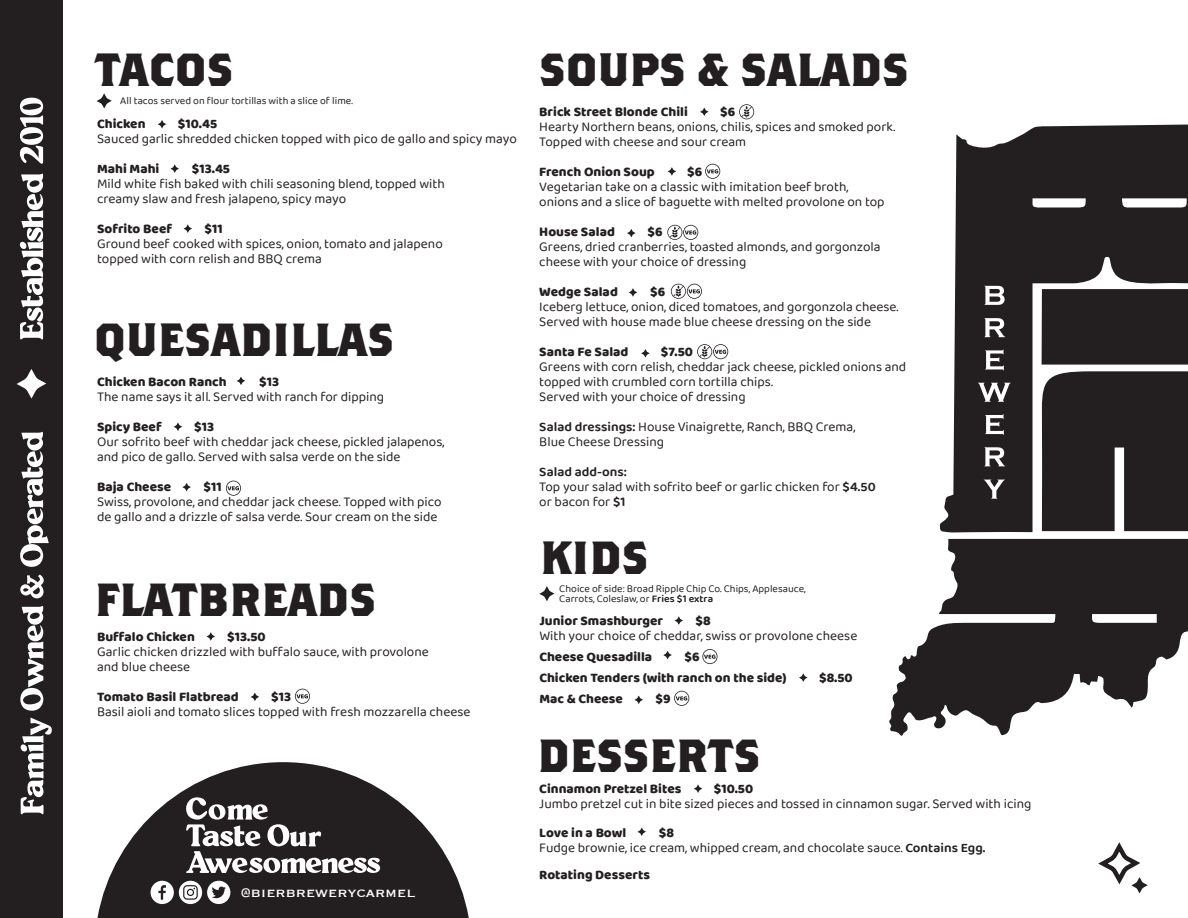
<style>
.page{position:relative;width:1188px;height:918px;background:#fff}
.page>*{position:absolute;margin:0;border:0;box-sizing:border-box;transform-origin:0 0}
.t1{font:700 46.35px "Brothers";color:#231f20}
.t2{font:16.65px "Copperplate";color:#fff}
.t3{font:13.5px/15px "Baloo 2";color:#231f20}
.t4{font:800 13.5px/21px "Baloo 2";color:#231f20}
.t5{font:10.5px/10.5px "Baloo 2";color:#231f20}
.s1{font-weight:600}
.s2{font-weight:800}
</style>
<div class="page">
<svg style="left:97px;top:762px;width:372px;height:156px;fill:#231f20"></svg>
<svg style="left:889px;top:539px;width:299px;height:197px;fill:#231f20"></svg>
<svg style="left:940px;top:124px;width:248px;height:409px;background:#454142"></svg>
<svg style="left:990px;top:450px;width:10px;height:5px"></svg>
<svg style="left:990px;top:321px;width:10px;height:5px"></svg>
<svg style="left:990px;top:289px;width:10px;height:13px"></svg>
<svg style="left:151px;top:881px;width:79px;height:23px"></svg>
<svg style="left:1098px;top:842px;width:50px;height:51px"></svg>
<svg style="left:97px;top:93px;width:15px;height:16px"></svg>
<svg style="left:539px;top:586px;width:15px;height:15px"></svg>
<svg style="left:186px;top:797px;width:195px;height:76px"></svg>
<svg style="left:739px;top:104px;width:15px;height:15px"></svg>
<svg style="left:226px;top:481px;width:15px;height:15px"></svg>
<svg style="left:295px;top:689px;width:15px;height:15px"></svg>
<svg style="left:702px;top:649px;width:16px;height:15px"></svg>
<svg style="left:674px;top:691px;width:15px;height:15px"></svg>
<svg style="left:705px;top:164px;width:15px;height:15px"></svg>
<svg style="left:667px;top:225px;width:31px;height:15px"></svg>
<svg style="left:671px;top:284px;width:31px;height:15px"></svg>
<svg style="left:158px;top:120px;width:8px;height:8px"></svg>
<svg style="left:170px;top:164px;width:9px;height:9px"></svg>
<svg style="left:184px;top:224px;width:8px;height:9px"></svg>
<svg style="left:237px;top:377px;width:8px;height:8px"></svg>
<svg style="left:174px;top:422px;width:8px;height:9px"></svg>
<svg style="left:182px;top:483px;width:9px;height:8px"></svg>
<svg style="left:207px;top:632px;width:8px;height:9px"></svg>
<svg style="left:251px;top:693px;width:8px;height:8px"></svg>
<svg style="left:700px;top:108px;width:9px;height:8px"></svg>
<svg style="left:668px;top:167px;width:8px;height:9px"></svg>
<svg style="left:627px;top:229px;width:9px;height:8px"></svg>
<svg style="left:629px;top:288px;width:8px;height:9px"></svg>
<svg style="left:641px;top:349px;width:9px;height:9px"></svg>
<svg style="left:675px;top:616px;width:8px;height:9px"></svg>
<svg style="left:663px;top:651px;width:9px;height:8px"></svg>
<svg style="left:634px;top:696px;width:9px;height:8px"></svg>
<svg style="left:799px;top:673px;width:9px;height:9px"></svg>
<svg style="left:694px;top:784px;width:8px;height:9px"></svg>
<svg style="left:637px;top:827px;width:9px;height:9px"></svg>
<div style="left:0;top:0;width:63px;height:918px;background:#231f20"></div>
<svg style="left:17px;top:369px;width:29px;height:30px"></svg>
<svg style="left:20px;top:432px;width:32px;height:383px"></svg>
<svg style="left:19px;top:174px;width:25px;height:165px"></svg>
<svg style="left:20px;top:98px;width:23px;height:66px"></svg>
<svg style="left:697px;top:344px;width:31px;height:15px"></svg>
<h1 class="t1" style="left:95px;top:41px;width:140px">TACOS</h1>
<h1 class="t1" style="left:539px;top:41px;width:371px">SOUPS &amp; SALADS</h1>
<p class="t5" style="left:120px;top:96px;width:234px">All tacos served on flour tortillas with a slice of lime.</p>
<p class="t4" style="left:97px;top:113px;width:50px">Chicken</p>
<p class="t4" style="left:178px;top:113px;width:41px">$10.45</p>
<p class="t3" style="left:97px;top:132px;width:421px">Sauced garlic shredded chicken topped with pico de gallo and spicy mayo</p>
<p class="t4" style="left:97px;top:158px;width:64px">Mahi Mahi</p>
<p class="t4" style="left:192px;top:158px;width:40px">$13.45</p>
<p class="t3" style="left:97px;top:177px;width:349px">Mild white fish baked with chili seasoning blend, topped with creamy slaw and fresh jalapeno, spicy mayo</p>
<p class="t4" style="left:97px;top:218px;width:77px">Sofrito Beef</p>
<p class="t4" style="left:205px;top:218px;width:20px">$11</p>
<p class="t3" style="left:97px;top:237px;width:347px">Ground beef cooked with spices, onion, tomato and jalapeno topped with corn relish and BBQ crema</p>
<h1 class="t1" style="left:94px;top:311px;width:301px">QUESADILLAS</h1>
<p class="t4" style="left:97px;top:371px;width:131px">Chicken Bacon Ranch</p>
<p class="t4" style="left:259px;top:371px;width:21px">$13</p>
<p class="t3" style="left:97px;top:390px;width:289px">The name says it all. Served with ranch for dipping</p>
<p class="t4" style="left:97px;top:416px;width:66px">Spicy Beef</p>
<p class="t4" style="left:194px;top:416px;width:21px">$13</p>
<p class="t3" style="left:97px;top:435px;width:349px">Our sofrito beef with cheddar jack cheese, pickled jalapenos, and pico de gallo. Served with salsa verde on the side</p>
<p class="t4" style="left:97px;top:476px;width:76px">Baja Cheese</p>
<p class="t4" style="left:204px;top:476px;width:20px">$11</p>
<p class="t3" style="left:97px;top:495px;width:346px">Swiss, provolone, and cheddar jack cheese. Topped with pico de gallo and a drizzle of salsa verde. Sour cream on the side</p>
<h1 class="t1" style="left:95px;top:571px;width:283px">FLATBREADS</h1>
<p class="t4" style="left:97px;top:625px;width:99px">Buffalo Chicken</p>
<p class="t4" style="left:227px;top:625px;width:40px">$13.50</p>
<p class="t3" style="left:97px;top:644px;width:333px">Garlic chicken drizzled with buffalo sauce, with provolone and blue cheese</p>
<p class="t4" style="left:97px;top:685px;width:143px">Tomato Basil Flatbread</p>
<p class="t4" style="left:271px;top:685px;width:21px">$13</p>
<p class="t3" style="left:97px;top:704px;width:375px">Basil aioli and tomato slices topped with fresh mozzarella cheese</p>
<p class="t2" style="left:241px;top:881px;width:176px">@bierbrewerycarmel</p>
<p class="t4" style="left:539px;top:101px;width:150px">Brick Street Blonde Chili</p>
<p class="t4" style="left:720px;top:101px;width:17px">$6</p>
<p class="t3" style="left:539px;top:120px;width:358px">Hearty Northern beans, onions, chilis, spices and smoked pork.<br>Topped with cheese and sour cream</p>
<p class="t4" style="left:539px;top:161px;width:117px">French Onion Soup</p>
<p class="t4" style="left:687px;top:161px;width:17px">$6</p>
<p class="t3" style="left:539px;top:180px;width:347px">Vegetarian take on a classic with imitation beef broth, onions and a slice of baguette with melted provolone on top</p>
<p class="t4" style="left:539px;top:221px;width:77px">House Salad</p>
<p class="t4" style="left:647px;top:221px;width:17px">$6</p>
<p class="t3" style="left:539px;top:240px;width:343px">Greens, dried cranberries, toasted almonds, and gorgonzola cheese with your choice of dressing</p>
<p class="t4" style="left:539px;top:281px;width:80px">Wedge Salad</p>
<p class="t4" style="left:650px;top:281px;width:17px">$6</p>
<p class="t3" style="left:539px;top:300px;width:361px">Iceberg lettuce, onion, diced tomatoes, and gorgonzola cheese.<br>Served with house made blue cheese dressing on the side</p>
<p class="t4" style="left:539px;top:341px;width:91px">Santa Fe Salad</p>
<p class="t4" style="left:661px;top:341px;width:34px">$7.50</p>
<p class="t3" style="left:539px;top:360px;width:368px">Greens with corn relish, cheddar jack cheese, pickled onions and topped with crumbled corn tortilla chips.<br>Served with your choice of dressing</p>
<p class="t3" style="left:539px;top:420px;width:317px"><span class="s1">Salad dressings:</span> House Vinaigrette, Ranch, BBQ Crema,<br>Blue Cheese Dressing</p>
<p class="t3" style="left:539px;top:465px;width:338px"><span class="s1">Salad add-ons:<br></span>Top your salad with sofrito beef or garlic chicken for <span class="s1">$4.50 </span>or bacon for <span class="s1">$1</span></p>
<h1 class="t1" style="left:540px;top:529px;width:110px">KIDS</h1>
<p class="t5" style="left:559px;top:584px;width:248px">Choice of side: Broad Ripple Chip Co. Chips, Applesauce,<br>Carrots, Coleslaw, or <span class="s1">Fries $1 extra</span></p>
<p class="t4" style="left:539px;top:609px;width:125px">Junior Smashburger</p>
<p class="t4" style="left:696px;top:609px;width:17px">$8</p>
<p class="t3" style="left:539px;top:628px;width:320px">With your choice of cheddar, swiss or provolone cheese</p>
<p class="t4" style="left:539px;top:645px;width:114px">Cheese Quesadilla</p>
<p class="t4" style="left:539px;top:645px;width:249px;text-indent:145px">$6<br>Chicken Tenders (with ranch on the side)</p>
<p class="t4" style="left:819px;top:666px;width:35px">$8.50</p>
<p class="t4" style="left:539px;top:687px;width:85px">Mac &amp; Cheese</p>
<p class="t4" style="left:655px;top:687px;width:17px">$9</p>
<h1 class="t1" style="left:538px;top:727px;width:224px">DESSERTS</h1>
<p class="t4" style="left:539px;top:778px;width:144px">Cinnamon Pretzel Bites</p>
<p class="t4" style="left:714px;top:778px;width:41px">$10.50</p>
<p class="t3" style="left:539px;top:797px;width:494px">Jumbo pretzel cut in bite sized pieces and tossed in cinnamon sugar. Served with icing</p>
<p class="t4" style="left:539px;top:822px;width:89px">Love in a Bowl</p>
<p class="t3" style="left:539px;top:826px;width:448px;text-indent:119px"><span class="s2">$8<br></span>Fudge brownie, ice cream, whipped cream, and chocolate sauce. <span class="s1">Contains Egg.</span></p>
<p class="t4" style="left:539px;top:864px;width:112px">Rotating Desserts</p>
</div>
